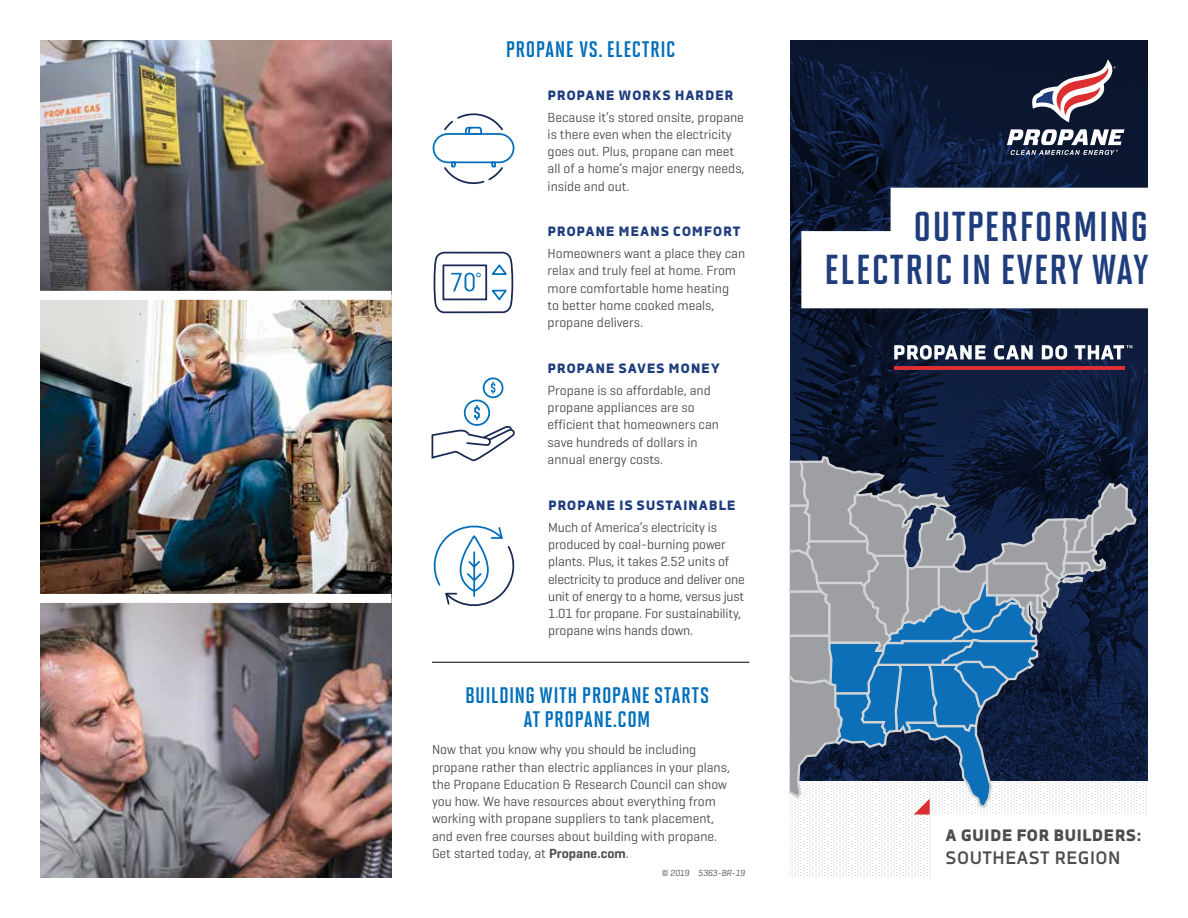
<style>
.page{position:relative;width:1188px;height:918px;background:#fff}
.page>*{position:absolute;margin:0;border:0;box-sizing:border-box;transform-origin:0 0}
.t1{font:700 41.85px/43.3px "Solano Gothic Sc Pro";letter-spacing:.025em;color:#1f3d7d;text-align:right}
.t2{font:22.5px/24px "Solano Gothic Sc Pro Bd SC";letter-spacing:.025em;color:#006fba;text-align:center}
.t3{font:700 18px "Decima Nova";letter-spacing:.03em;color:#4d4d4f}
.t4{font:800 16.5px "Decima Nova";letter-spacing:.01em;color:#4d4d4f}
.t5{font:13.5px/17.2px "Geogrotesque";color:#4d4d4f}
.t6{font:800 13.5px "Decima Nova";letter-spacing:.045em;color:#1f3d7d}
.t7{font:italic 9px "Geogrotesque";letter-spacing:-.01em;color:#4d4d4f}
.s1{font-weight:600}
</style>
<div class="page">
<img style="left:40px;top:40px;width:352px;height:838px">
<div style="left:0;top:291px;width:392px;height:9px;background:#fff"></div>
<div style="left:0;top:594px;width:392px;height:9px;background:#fff"></div>
<svg style="left:791px;top:781px;width:356px;height:96px"></svg>
<div style="left:931px;top:815px;width:224px;height:63px;background:#fff"></div>
<svg style="left:790px;top:40px;width:358px;height:741px;background:#0d1a36"></svg>
<svg style="left:1007px;top:129px;width:117px;height:26px"></svg>
<svg style="left:1031px;top:60px;width:85px;height:62px"></svg>
<svg style="left:894px;top:345px;width:92px;height:15px"></svg>
<svg style="left:994px;top:345px;width:39px;height:15px"></svg>
<svg style="left:1042px;top:345px;width:25px;height:15px"></svg>
<svg style="left:1075px;top:345px;width:57px;height:14px"></svg>
<hr style="left:894px;top:367px;width:230px;height:3px;background:#db2f32">
<div style="left:891px;top:188px;width:297px;height:77px;background:#fff"></div>
<div style="left:801px;top:231px;width:387px;height:77px;background:#fff"></div>
<svg style="left:443px;top:162px;width:62px;height:22px"></svg>
<div style="left:433px;top:133px;width:81px;height:30px;border:2px solid #006fba;border-radius:14px"></div>
<svg style="left:443px;top:113px;width:62px;height:23px"></svg>
<svg style="left:433px;top:251px;width:80px;height:63px"></svg>
<svg style="left:431px;top:377px;width:84px;height:85px"></svg>
<svg style="left:433px;top:525px;width:82px;height:81px"></svg>
<hr style="left:432px;top:662px;width:317px;height:1px;background:#000">
<svg style="left:790px;top:454px;width:348px;height:361px;background:#586d86"></svg>
<h2 class="t2" style="left:506px;top:38px;width:171px">PROPANE VS. ELECTRIC</h2>
<p class="t6" style="left:548px;top:87px;width:188px">PROPANE WORKS HARDER</p>
<p class="t5" style="left:548px;top:108px;width:198px">Because it’s stored onsite, propane is there even when the electricity goes out. Plus, propane can meet all of a home’s major energy needs, inside and out.</p>
<p class="t6" style="left:548px;top:224px;width:194px">PROPANE MEANS COMFORT</p>
<p class="t5" style="left:548px;top:244px;width:199px">Homeowners want a place they can relax and truly feel at home. From more comfortable home heating<br>to better home cooked meals, propane delivers.</p>
<p class="t6" style="left:548px;top:361px;width:174px">PROPANE SAVES MONEY</p>
<p class="t5" style="left:548px;top:381px;width:173px">Propane is so affordable, and propane appliances are so efficient that homeowners can save hundreds of dollars in annual energy costs.</p>
<p class="t6" style="left:548px;top:498px;width:189px">PROPANE IS SUSTAINABLE</p>
<p class="t5" style="left:548px;top:518px;width:198px">Much of America’s electricity is produced by coal-burning power plants. Plus, it takes 2.52 units of electricity to produce and deliver one unit of energy to a home, versus just 1.01 for propane. For sustainability, propane wins hands down.</p>
<h2 class="t2" style="left:465px;top:684px;width:246px">BUILDING WITH PROPANE STARTS<br>AT PROPANE.COM</h2>
<p class="t5" style="left:432px;top:741px;width:300px">Now that you know why you should be including propane rather than electric appliances in your plans, the Propane Education &amp; Research Council can show you how. We have resources about everything from working with propane suppliers to tank placement, and even free courses about building with propane.<br>Get started today, at <span class="s1">Propane.com</span>.</p>
<p class="t7" style="left:662px;top:867px;width:85px">© 2019 5363-BR-19</p>
<h1 class="t1" style="left:824px;top:205px;width:325px">OUTPERFORMING<br>ELECTRIC IN EVERY WAY</h1>
<p class="t4" style="left:946px;top:826px;width:197px">A GUIDE FOR BUILDERS:</p>
<h3 class="t3" style="left:946px;top:847px;width:176px">SOUTHEAST REGION</h3>
</div>
